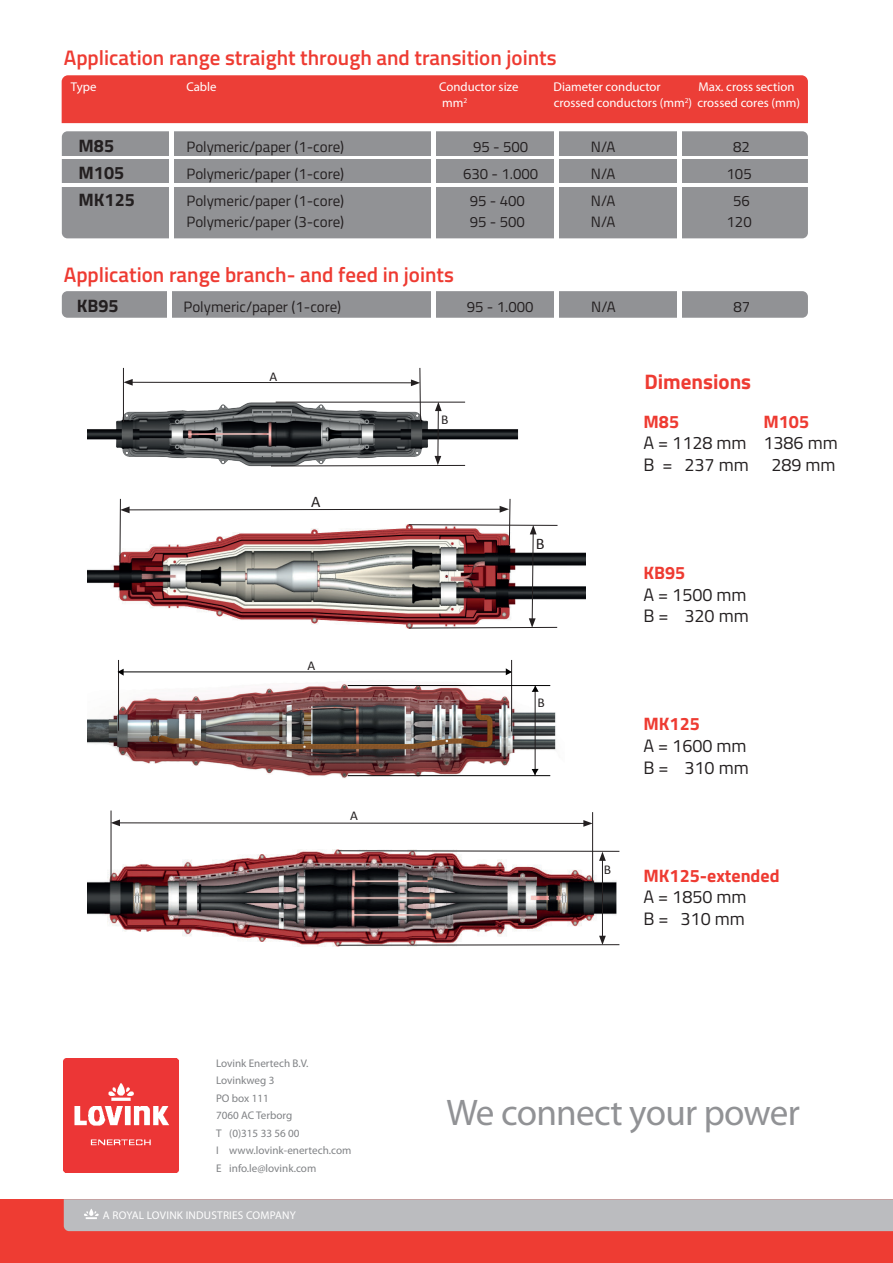
<style>
.page{position:relative;width:893px;height:1263px;background:#fff}
.page>*{position:absolute;margin:0;border:0;box-sizing:border-box;transform-origin:0 0}
.t1{font:37.2px "Myriad Pro";letter-spacing:-.02em;color:#919295}
.t2{font:600 21px "Titillium";color:#ee3b32}
.t3{font:700 21px "Titillium";color:#ee3b32}
.t4{font:18px/21.6px "Titillium";color:#231f20}
.t5{font:700 18px "Titillium";color:#ee3b32}
.t6{font:700 18px "Titillium";color:#231f20}
.t7{font:16.2px "Calibri";color:#231f20}
.t8{font:15px "Titillium";color:#231f20}
.t9{font:13.5px "Calibri";color:#231f20}
.t10{font:12.75px "Myriad Pro";color:#fff}
.t11{font:11.25px "Myriad Pro";letter-spacing:.02em;color:#fff}
.t12{font:11.1px/17.5px "Myriad Pro";color:#808285}
</style>
<div class="page">
<img style="left:61px;top:292px;width:458px;height:175px">
<img style="left:64px;top:1059px;width:114px;height:113px">
<div style="left:0;top:1199px;width:893px;height:64px;background:#ee3c33"></div>
<div style="left:64px;top:1199px;width:829px;height:32px;background:#bbbcbf"></div>
<div style="left:62px;top:131px;width:746px;height:107px;background:#919295;border-radius:6px"></div>
<hr style="left:0;top:156px;width:808px;height:3px;background:#fff">
<hr style="left:0;top:183px;width:812px;height:3px;background:#fff">
<hr style="left:170px;top:125px;width:4px;height:140px;background:#fff">
<hr style="left:432px;top:125px;width:4px;height:186px;background:#fff">
<hr style="left:554px;top:125px;width:4px;height:140px;background:#fff">
<hr style="left:677px;top:113px;width:4px;height:186px;background:#fff">
<div style="left:62px;top:291px;width:746px;height:27px;background:#919295;border-radius:6px"></div>
<div style="left:167px;top:285px;width:5px;height:45px;background:#fff"></div>
<hr style="left:432px;top:287px;width:4px;height:61px;background:#fff">
<div style="left:554px;top:284px;width:5px;height:54px;background:#fff"></div>
<hr style="left:677px;top:287px;width:4px;height:54px;background:#fff">
<img style="left:87px;top:660px;width:469px;height:119px">
<hr style="left:118px;top:660px;width:1px;height:71px;background:#231f20">
<hr style="left:511px;top:660px;width:1px;height:71px;background:#231f20">
<hr style="left:121px;top:672px;width:390px;height:1px;background:#000">
<svg style="left:117px;top:669px;width:7px;height:7px"></svg>
<svg style="left:506px;top:668px;width:6px;height:7px"></svg>
<hr style="left:348px;top:685px;width:202px;height:1px;background:#000">
<hr style="left:348px;top:775px;width:202px;height:1px;background:#000">
<hr style="left:535px;top:686px;width:1px;height:90px;background:#231f20">
<svg style="left:532px;top:769px;width:7px;height:6px"></svg>
<svg style="left:532px;top:686px;width:7px;height:6px"></svg>
<img style="left:87px;top:850px;width:529px;height:96px">
<hr style="left:111px;top:810px;width:1px;height:71px;background:#231f20">
<hr style="left:592px;top:812px;width:1px;height:71px;background:#231f20">
<svg style="left:111px;top:819px;width:482px;height:8px"></svg>
<hr style="left:602px;top:858px;width:1px;height:80px;background:#231f20">
<svg style="left:338px;top:850px;width:282px;height:11px"></svg>
<svg style="left:338px;top:936px;width:282px;height:10px"></svg>
<img style="left:87px;top:552px;width:498px;height:48px">
<svg style="left:119px;top:498px;width:439px;height:131px"></svg>
<svg style="left:123px;top:367px;width:298px;height:56px"></svg>
<hr style="left:276px;top:402px;width:189px;height:1px;background:#231f20">
<hr style="left:438px;top:409px;width:1px;height:49px;background:#231f20">
<svg style="left:435px;top:402px;width:7px;height:9px"></svg>
<svg style="left:270px;top:456px;width:196px;height:10px"></svg>
<div style="left:18px;top:348px;width:69px;height:630px;background:#fff"></div>
<div style="left:62px;top:75px;width:746px;height:48px;background:#ec3e37"></div>
<h2 class="t2" style="left:64px;top:42px;width:494px">Application range straight through and transition joints</h2>
<p class="t10" style="left:71px;top:80px;width:27px">Type</p>
<p class="t10" style="left:186px;top:80px;width:32px">Cable</p>
<p class="t10" style="left:439px;top:80px;width:81px">Conductor size</p>
<p class="t10" style="left:553px;top:80px;width:109px">Diameter conductor</p>
<p class="t10" style="left:699px;top:80px;width:97px">Max. cross section</p>
<p class="t10" style="left:442px;top:96px;width:27px">mm<sup>2</sup></p>
<p class="t10" style="left:554px;top:96px;width:248px">crossed conductors (mm<sup>2</sup>) crossed cores (mm)</p>
<p class="t6" style="left:78px;top:132px;width:37px">M85</p>
<p class="t8" style="left:186px;top:135px;width:159px">Polymeric/paper (1-core)</p>
<p class="t8" style="left:473px;top:135px;width:57px">95 - 500</p>
<p class="t8" style="left:591px;top:135px;width:26px">N/A</p>
<p class="t8" style="left:733px;top:135px;width:18px">82</p>
<p class="t6" style="left:78px;top:159px;width:47px">M105</p>
<p class="t8" style="left:186px;top:162px;width:159px">Polymeric/paper (1-core)</p>
<p class="t8" style="left:463px;top:162px;width:77px">630 - 1.000</p>
<p class="t8" style="left:591px;top:162px;width:26px">N/A</p>
<p class="t8" style="left:726px;top:162px;width:27px">105</p>
<p class="t6" style="left:78px;top:186px;width:58px">MK125</p>
<p class="t8" style="left:186px;top:189px;width:159px">Polymeric/paper (1-core)</p>
<p class="t8" style="left:470px;top:189px;width:57px">95 - 400</p>
<p class="t8" style="left:591px;top:189px;width:26px">N/A</p>
<p class="t8" style="left:733px;top:189px;width:18px">56</p>
<p class="t8" style="left:186px;top:211px;width:159px">Polymeric/paper (3-core)</p>
<p class="t8" style="left:470px;top:211px;width:57px">95 - 500</p>
<p class="t8" style="left:591px;top:211px;width:26px">N/A</p>
<p class="t8" style="left:726px;top:211px;width:27px">120</p>
<h2 class="t2" style="left:64px;top:259px;width:392px">Application range branch- and feed in joints</h2>
<p class="t6" style="left:77px;top:291px;width:43px">KB95</p>
<p class="t8" style="left:184px;top:295px;width:159px">Polymeric/paper (1-core)</p>
<p class="t8" style="left:467px;top:295px;width:68px">95 - 1.000</p>
<p class="t8" style="left:591px;top:295px;width:26px">N/A</p>
<p class="t8" style="left:733px;top:295px;width:18px">87</p>
<p class="t9" style="left:269px;top:368px;width:9px">A</p>
<p class="t7" style="left:311px;top:492px;width:11px">A</p>
<p class="t9" style="left:307px;top:657px;width:9px">A</p>
<p class="t9" style="left:350px;top:807px;width:9px">A</p>
<p class="t12" style="left:216px;top:1054px;width:137px">Lovink Enertech B.V.<br>Lovinkweg 3<br>PO box 111<br>7060 AC Terborg<br>T (0)315 33 56 00<br>I www.lovink-enertech.com<br>E info.le@lovink.com</p>
<p class="t11" style="left:103px;top:1209px;width:194px">A ROYAL LOVINK INDUSTRIES COMPANY</p>
<p class="t9" style="left:441px;top:411px;width:9px">B</p>
<p class="t7" style="left:536px;top:533px;width:10px">B</p>
<p class="t9" style="left:537px;top:694px;width:9px">B</p>
<h2 class="t3" style="left:644px;top:365px;width:108px">Dimensions</h2>
<p class="t5" style="left:643px;top:408px;width:37px">M85</p>
<p class="t5" style="left:763px;top:408px;width:47px">M105</p>
<p class="t4" style="left:643px;top:431px;width:196px">A = 1128 mm 1386 mm<br>B = 237 mm</p>
<p class="t4" style="left:771px;top:453px;width:66px">289 mm</p>
<p class="t5" style="left:643px;top:559px;width:43px">KB95</p>
<p class="t4" style="left:643px;top:583px;width:107px">A = 1500 mm<br>B = 320 mm</p>
<p class="t5" style="left:643px;top:710px;width:58px">MK125</p>
<p class="t4" style="left:643px;top:734px;width:107px">A = 1600 mm<br>B = 310 mm</p>
<p class="t9" style="left:604px;top:861px;width:9px">B</p>
<p class="t5" style="left:643px;top:861px;width:138px">MK125-extended</p>
<p class="t4" style="left:643px;top:885px;width:105px">A = 1850 mm<br>B = 310 mm</p>
<h1 class="t1" style="left:446px;top:1092px;width:355px">We connect your power</h1>
</div>
